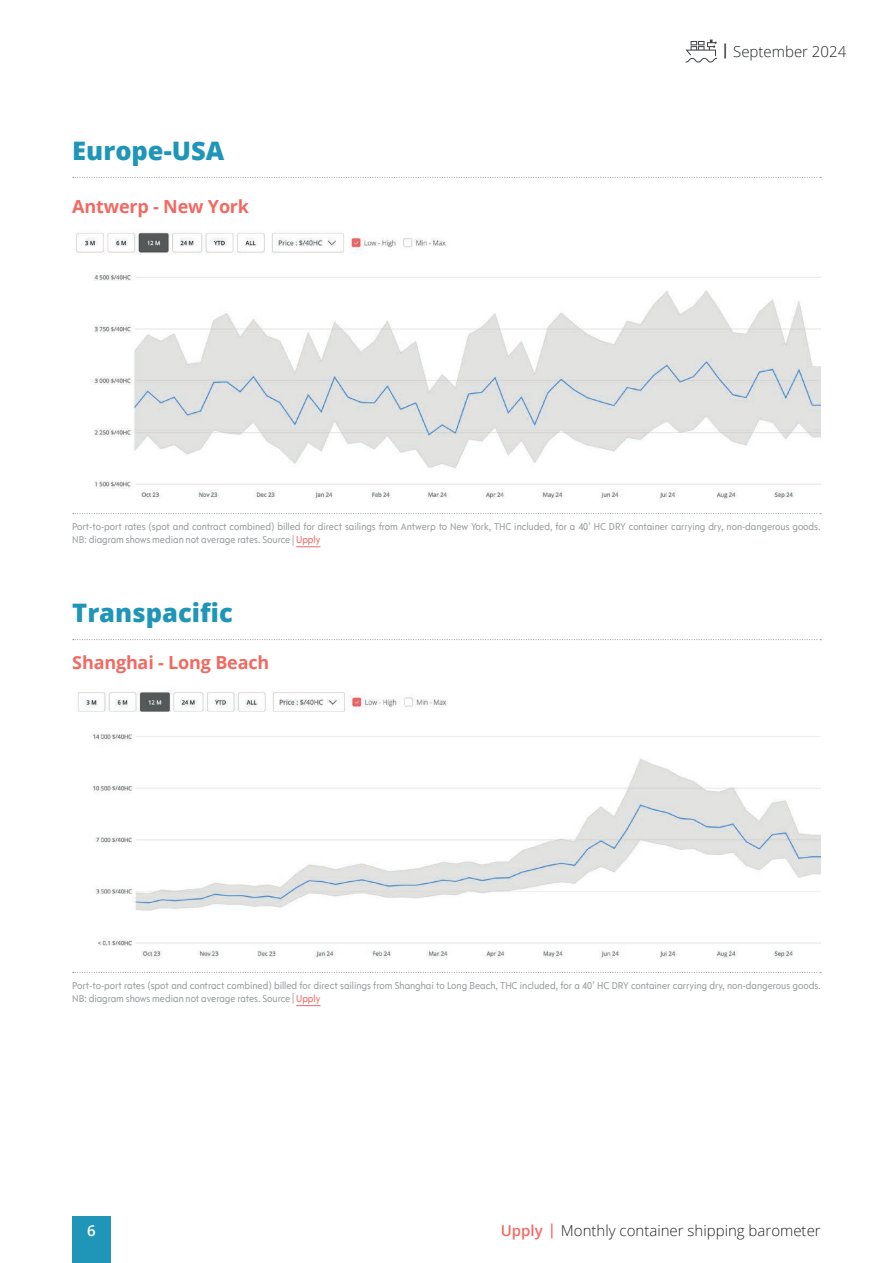
<style>
.page{position:relative;width:893px;height:1263px;background:#fff}
.page>*{position:absolute;margin:0;border:0;box-sizing:border-box;transform-origin:0 0}
.t1{font:800 25.5px "Open Sans";color:#1f96b7}
.t2{font:700 18px "Open Sans";letter-spacing:-.01em;color:#f16a62}
.t3{font:300 15px "Open Sans";color:#212527}
.t4{font:600 15px "Open Sans";color:#fff}
.t5{font:10.5px/12.6px "Opel Sans Condensed";letter-spacing:-.005em;color:#9ba0a2}
.s1{font-weight:600}
.s2{color:#f16a62}
.s3{font-weight:600;color:#f16a62}
</style>
<div class="page">
<img style="left:77px;top:690px;width:744px;height:269px">
<img style="left:76px;top:232px;width:745px;height:268px">
<svg style="left:296px;top:546px;width:25px;height:1px"></svg>
<svg style="left:73px;top:177px;width:748px;height:1px"></svg>
<svg style="left:73px;top:513px;width:748px;height:1px"></svg>
<svg style="left:296px;top:1005px;width:25px;height:1px"></svg>
<svg style="left:73px;top:639px;width:748px;height:1px"></svg>
<svg style="left:73px;top:972px;width:748px;height:1px"></svg>
<div style="left:729px;top:686px;width:92px;height:39px;background:#fff"></div>
<div style="left:729px;top:229px;width:92px;height:39px;background:#fff"></div>
<div style="left:72px;top:1216px;width:39px;height:47px;background:#1f96b7"></div>
<svg style="left:685px;top:40px;width:32px;height:23px"></svg>
<h1 class="t1" style="left:72px;top:131px;width:154px">Europe-USA</h1>
<h2 class="t2" style="left:72px;top:194px;width:178px">Antwerp - New York</h2>
<h3 class="t3" style="left:721px;top:41px;width:127px"><span class="s1">|</span> September 2024</h3>
<p class="t5" style="left:72px;top:521px;width:750px">Port-to-port rates (spot and contract combined) billed for direct sailings from Antwerp to New York, THC included, for a 40’ HC DRY container carrying dry, non-dangerous goods.<br>NB: diagram shows median not average rates. Source | <span class="s2">Upply</span></p>
<h1 class="t1" style="left:72px;top:593px;width:162px">Transpacific</h1>
<h2 class="t2" style="left:72px;top:650px;width:199px">Shanghai - Long Beach</h2>
<p class="t5" style="left:72px;top:979px;width:750px">Port-to-port rates (spot and contract combined) billed for direct sailings from Shanghai to Long Beach, THC included, for a 40’ HC DRY container carrying dry, non-dangerous goods.<br>NB: diagram shows median not average rates. Source | <span class="s2">Upply</span></p>
<h3 class="t4" style="left:87px;top:1220px;width:10px">6</h3>
<h3 class="t3" style="left:501px;top:1220px;width:322px"><span class="s3">Upply |</span> Monthly container shipping barometer</h3>
</div>
